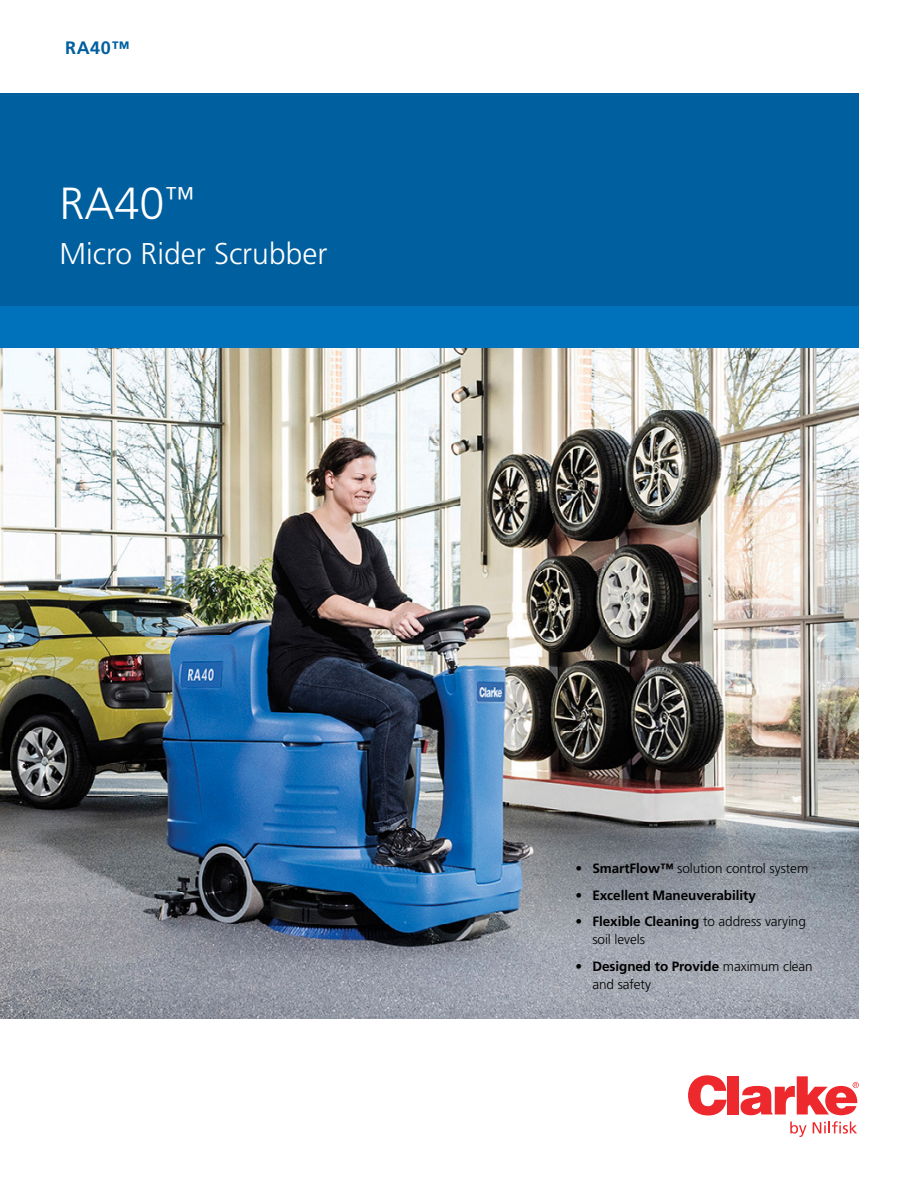
<style>
.page{position:relative;width:918px;height:1188px;background:#fff}
.page>*{position:absolute;margin:0;border:0;box-sizing:border-box;transform-origin:0 0}
.t1{font:300 45px "Frutiger LT Std";color:#fff}
.t2{font:300 30px "Frutiger LT Std";color:#fff}
.t3{font:700 18px "Frutiger LT Std";color:#005f9e}
.t4{font:300 13.5px/18px "Frutiger LT Std";letter-spacing:-.005em;color:#000}
.t5{font:700 13.5px "Frutiger LT Std";letter-spacing:-.005em;color:#000}
.s1{font-weight:700}
</style>
<div class="page">
<div style="left:0;top:94px;width:858px;height:212px;background:#005f9e"></div>
<div style="left:0;top:306px;width:858px;height:43px;background:#0072bc"></div>
<img style="left:0;top:349px;width:859px;height:669px">
<svg style="left:688px;top:1075px;width:39px;height:40px"></svg>
<div style="left:728px;top:1077px;width:11px;height:38px;background:#ee292d"></div>
<svg style="left:741px;top:1076px;width:118px;height:39px"></svg>
<svg style="left:790px;top:1121px;width:17px;height:16px"></svg>
<svg style="left:813px;top:1121px;width:44px;height:13px"></svg>
<h3 class="t3" style="left:65px;top:37px;width:66px">RA40™</h3>
<h1 class="t1" style="left:60px;top:178px;width:136px">RA40<sup>™</sup></h1>
<h2 class="t2" style="left:60px;top:236px;width:269px">Micro Rider Scrubber</h2>
<p class="t4" style="left:575px;top:860px;width:234px"><span class="s1">• SmartFlow™</span> solution control system</p>
<p class="t5" style="left:575px;top:887px;width:182px">• Excellent Maneuverability</p>
<p class="t4" style="left:592px;top:913px;width:215px;text-indent:-17px"><span class="s1">• Flexible Cleaning</span> to address varying soil levels</p>
<p class="t4" style="left:592px;top:957px;width:222px;text-indent:-17px"><span class="s1">• Designed to Provide</span> maximum clean and safety</p>
</div>
